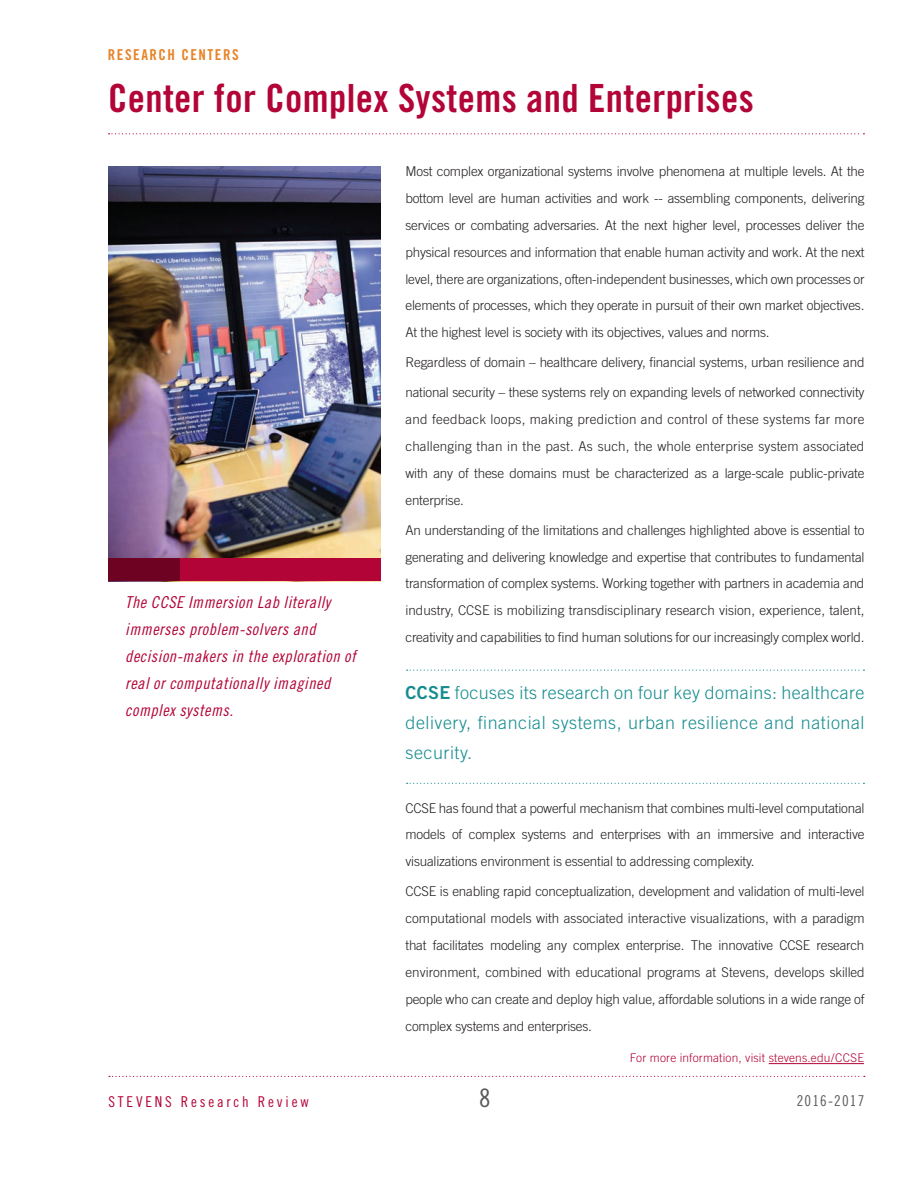
<style>
.page{position:relative;width:918px;height:1188px;background:#fff}
.page>*{position:absolute;margin:0;border:0;box-sizing:border-box;transform-origin:0 0}
.t1{font:38.85px "Trade Gothic Bold Cond Twenty";letter-spacing:.01em;color:#b30437}
.t2{font:25.5px "Trade Gothic Cond Eighteen";color:#57585a}
.t3{font:300 18px/29.8px "Trade Gothic";letter-spacing:.03em;color:#168c8f;text-align:justify}
.t4{font:16.5px/26.8px "Trade Gothic Cond Eighteen Obl";letter-spacing:.03em;color:#b30437}
.t5{font:15px "Trade Gothic Cond Eighteen";letter-spacing:.19em;color:#b30437}
.t6{font:15px "Trade Gothic Bold Cond Twenty";letter-spacing:.1em;color:#e7842a}
.t7{font:15px "Trade Gothic Cond Eighteen";letter-spacing:.08em;color:#57585a}
.t8{font:300 13.5px/26.8px "Trade Gothic";letter-spacing:-.015em;color:#231f20;text-align:justify}
.t9{font:300 12px "Trade Gothic";letter-spacing:.015em;color:#b30437}
.s1{font-family:"Trade Gothic Bold Two";font-weight:400}
</style>
<div class="page">
<svg style="left:109px;top:1076px;width:756px;height:1px"></svg>
<svg style="left:109px;top:133px;width:755px;height:1px"></svg>
<svg style="left:407px;top:670px;width:457px;height:1px"></svg>
<svg style="left:407px;top:783px;width:457px;height:1px"></svg>
<img style="left:108px;top:166px;width:272px;height:392px">
<div style="left:108px;top:558px;width:272px;height:23px;background:#b30437"></div>
<div style="left:108px;top:558px;width:72px;height:23px;background:#6e0222"></div>
<hr style="left:769px;top:1063px;width:95px;height:1px;background:#b30437">
<p class="t6" style="left:108px;top:46px;width:132px">RESEARCH CENTERS</p>
<p class="t1" style="left:108px;top:74px;width:647px">Center for Complex Systems and Enterprises</p>
<p class="t4" style="left:125px;top:589px;width:207px">The CCSE Immersion Lab literally immerses problem-solvers and</p>
<p class="t4" style="left:125px;top:643px;width:232px">decision-makers in the exploration of</p>
<p class="t4" style="left:125px;top:670px;width:207px">real or computationally imagined</p>
<p class="t4" style="left:125px;top:697px;width:109px">complex systems.</p>
<p class="t8" style="left:406px;top:158px;width:461px">Most complex organizational systems involve phenomena at multiple levels. At the bottom level are human activities and work -- assembling components, delivering services or combating adversaries. At the next higher level, processes deliver the physical resources and information that enable human activity and work. At the next level, there are organizations, often-independent businesses, which own processes or elements of processes, which they operate in pursuit of their own market objectives.<br>At the highest level is society with its objectives, values and norms.</p>
<p class="t8" style="left:406px;top:349px;width:461px">Regardless of domain – healthcare delivery, financial systems, urban resilience and</p>
<p class="t8" style="left:406px;top:379px;width:461px">national security – these systems rely on expanding levels of networked connectivity and feedback loops, making prediction and control of these systems far more challenging than in the past. As such, the whole enterprise system associated with any of these domains must be characterized as a large-scale public-private enterprise.</p>
<p class="t8" style="left:406px;top:516px;width:461px">An understanding of the limitations and challenges highlighted above is essential to generating and delivering knowledge and expertise that contributes to fundamental transformation of complex systems. Working together with partners in academia and industry, CCSE is mobilizing transdisciplinary research vision, experience, talent, creativity and capabilities to find human solutions for our increasingly complex world.</p>
<p class="t3" style="left:406px;top:677px;width:461px"><span class="s1">CCSE</span> focuses its research on four key domains: healthcare delivery, financial systems, urban resilience and national security.</p>
<p class="t8" style="left:406px;top:794px;width:461px">CCSE has found that a powerful mechanism that combines multi-level computational models of complex systems and enterprises with an immersive and interactive visualizations environment is essential to addressing complexity.</p>
<p class="t8" style="left:406px;top:878px;width:461px">CCSE is enabling rapid conceptualization, development and validation of multi-level computational models with associated interactive visualizations, with a paradigm that facilitates modeling any complex enterprise. The innovative CCSE research environment, combined with educational programs at Stevens, develops skilled people who can create and deploy high value, affordable solutions in a wide range of complex systems and enterprises.</p>
<p class="t9" style="left:630px;top:1051px;width:236px">For more information, visit stevens.edu/CCSE</p>
<p class="t5" style="left:108px;top:1093px;width:202px">STEVENS Research Review</p>
<p class="t2" style="left:479px;top:1083px;width:13px">8</p>
<p class="t7" style="left:797px;top:1092px;width:69px">2016-2017</p>
</div>
